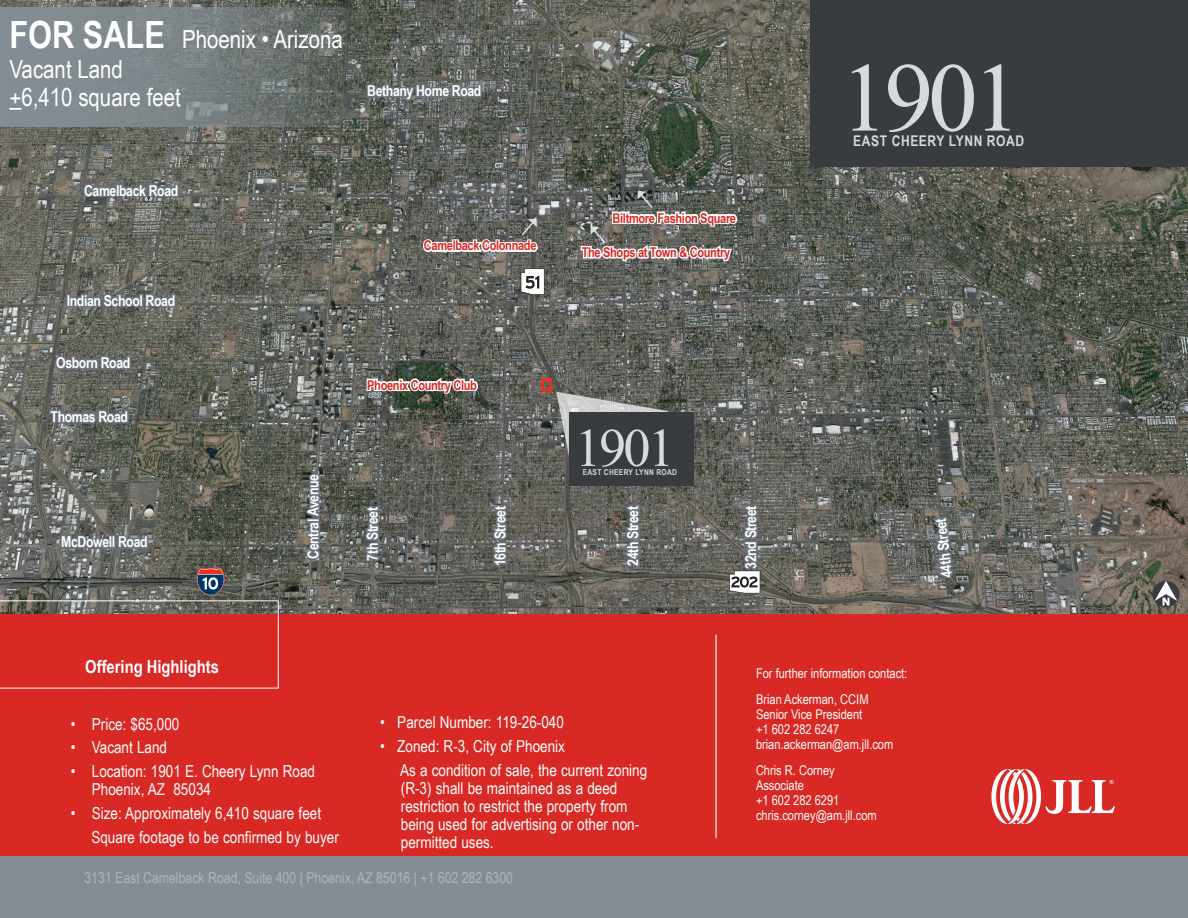
<style>
.page{position:relative;width:1188px;height:918px;background:#838d93}
.page>*{position:absolute;margin:0;border:0;box-sizing:border-box;transform-origin:0 0}
.t1{font:98.1px "Times New Roman";color:#d8d9db}
.t2{font:54.15px "Times New Roman";color:#d8d9db}
.t3{font:24.9px/29.2px "Arial Narrow";color:#fff}
.t4{font:700 18px "Arial Narrow";color:#fff}
.t5{font:16.5px/18px "Arial Narrow";color:#fff}
.t6{font:700 15px "Arial Narrow";letter-spacing:-.025em;color:#fff}
.t7{font:15px "Arial Narrow";color:#aeb5bb}
.t8{font:700 14.7px "Arial Narrow";letter-spacing:.04em;color:#d8d9db}
.t9{font:13.5px/15px "Arial Narrow";color:#fff}
.t10{font:700 13.5px "Arial Narrow";letter-spacing:-.025em;color:#d82924}
.t11{font:700 8.1px "Arial Narrow";letter-spacing:.04em;color:#d8d9db}
.s1{font-weight:700;font-size:37.5px}
</style>
<div class="page">
<img style="left:0;top:0;width:1188px;height:614px">
<div style="left:0;top:614px;width:1188px;height:241px;background:#d82924"></div>
<div style="left:810px;top:0;width:378px;height:167px;background:#393c3e"></div>
<hr style="left:716px;top:634px;width:1px;height:204px;background:#fff">
<svg style="left:81px;top:181px;width:100px;height:19px;background:#6a7071"></svg>
<svg style="left:300px;top:471px;width:28px;height:91px;background:#656967"></svg>
<svg style="left:618px;top:503px;width:26px;height:67px;background:#666969"></svg>
<svg style="left:556px;top:392px;width:113px;height:83px;background:#91918e"></svg>
<div style="left:569px;top:412px;width:125px;height:74px;background:#393c3e"></div>
<svg style="left:1152px;top:581px;width:27px;height:26px"></svg>
<svg style="left:1155px;top:581px;width:22px;height:25px"></svg>
<svg style="left:929px;top:465px;width:26px;height:143px;background:#676a68"></svg>
<svg style="left:382px;top:68px;width:102px;height:38px;background:#676c6a"></svg>
<svg style="left:991px;top:769px;width:124px;height:55px"></svg>
<svg style="left:0;top:7px;width:382px;height:120px"></svg>
<svg style="left:9px;top:108px;width:12px;height:2px"></svg>
<svg style="left:361px;top:504px;width:23px;height:59px"></svg>
<svg style="left:489px;top:503px;width:22px;height:66px"></svg>
<div style="left:541px;top:378px;width:11px;height:14px;border:3px solid #ee2e22"></div>
<div style="left:66px;top:293px;width:5px;height:14px;border:3px solid #697379"></div>
<svg style="left:68px;top:291px;width:110px;height:19px;background:#686e6f"></svg>
<svg style="left:53px;top:353px;width:80px;height:21px;background:#676c6b"></svg>
<svg style="left:48px;top:407px;width:82px;height:19px;background:#656c6c"></svg>
<svg style="left:521px;top:268px;width:24px;height:27px"></svg>
<svg style="left:0;top:568px;width:279px;height:120px"></svg>
<svg style="left:729px;top:502px;width:33px;height:91px;background:#797c7a"></svg>
<svg style="left:59px;top:508px;width:91px;height:51px;background:#6e716e"></svg>
<svg style="left:365px;top:364px;width:115px;height:34px;background:#7f857e"></svg>
<svg style="left:579px;top:191px;width:160px;height:77px;background:#868884"></svg>
<svg style="left:421px;top:218px;width:119px;height:37px;background:#8c8d8a"></svg>
<h3 class="t3" style="left:9px;top:23px;width:335px"><span class="s1">FOR SALE</span> Phoenix • Arizona<br>Vacant Land<br>+6,410 square feet</h3>
<p class="t6" style="left:367px;top:80px;width:116px">Bethany Home Road</p>
<p class="t6" style="left:84px;top:179px;width:96px">Camelback Road</p>
<p class="t6" style="left:67px;top:289px;width:110px">Indian School Road</p>
<p class="t6" style="left:56px;top:352px;width:76px">Osborn Road</p>
<p class="t6" style="left:51px;top:405px;width:79px">Thomas Road</p>
<p class="t6" style="left:61px;top:531px;width:88px">McDowell Road</p>
<p class="t10" style="left:424px;top:235px;width:114px">Camelback Colonnade</p>
<p class="t6" style="left:302px;top:559px;width:86px;rotate:-90deg">Central Avenue</p>
<p class="t10" style="left:367px;top:375px;width:111px">Phoenix Country Club</p>
<p class="t6" style="left:361px;top:561px;width:55px;rotate:-90deg">7th Street</p>
<p class="t6" style="left:489px;top:566px;width:61px;rotate:-90deg">16th Street</p>
<p class="t10" style="left:613px;top:208px;width:125px">Biltmore Fashion Square</p>
<p class="t10" style="left:582px;top:242px;width:150px">The Shops at Town &amp; Country</p>
<h2 class="t2" style="left:575px;top:411px;width:102px">1901</h2>
<p class="t11" style="left:583px;top:466px;width:96px">EAST CHEERY LYNN ROAD</p>
<p class="t6" style="left:621px;top:566px;width:61px;rotate:-90deg">24th Street</p>
<p class="t6" style="left:739px;top:569px;width:65px;rotate:-90deg">32nd Street</p>
<h1 class="t1" style="left:840px;top:32px;width:183px">1901</h1>
<p class="t8" style="left:853px;top:129px;width:173px">EAST CHEERY LYNN ROAD</p>
<p class="t6" style="left:936px;top:579px;width:61px;rotate:-96deg">44th Street</p>
<p class="t4" style="left:85px;top:653px;width:135px">Offering Highlights</p>
<p class="t5" style="left:71px;top:714px;width:110px">• Price: $65,000</p>
<p class="t5" style="left:71px;top:738px;width:98px">• Vacant Land</p>
<p class="t5" style="left:92px;top:762px;width:225px;text-indent:-21px">• Location: 1901 E. Cheery Lynn Road<br>Phoenix, AZ 85034</p>
<p class="t5" style="left:91px;top:801px;width:249px;line-height:23.9px;text-indent:-21px">• Size: Approximately 6,410 square feet<br>Square footage to be confirmed by buyer</p>
<p class="t5" style="left:380px;top:713px;width:185px">• Parcel Number: 119-26-040</p>
<p class="t5" style="left:400px;top:733px;width:249px;line-height:23.9px;text-indent:-20px">• Zoned: R-3, City of Phoenix<br>As a condition of sale, the current zoning</p>
<p class="t5" style="left:401px;top:778px;width:240px">(R-3) shall be maintained as a deed restriction to restrict the property from being used for advertising or other non&shy;permitted uses.</p>
<p class="t9" style="left:756px;top:665px;width:153px">For further information contact:</p>
<p class="t9" style="left:756px;top:691px;width:139px">Brian Ackerman, CCIM<br>Senior Vice President<br>+1 602 282 6247 brian.ackerman@am.jll.com</p>
<p class="t9" style="left:756px;top:762px;width:122px">Chris R. Corney<br>Associate<br>+1 602 282 6291 chris.corney@am.jll.com</p>
<p class="t7" style="left:84px;top:867px;width:430px">3131 East Camelback Road, Suite 400 | Phoenix, AZ 85016 | +1 602 282 6300</p>
</div>
